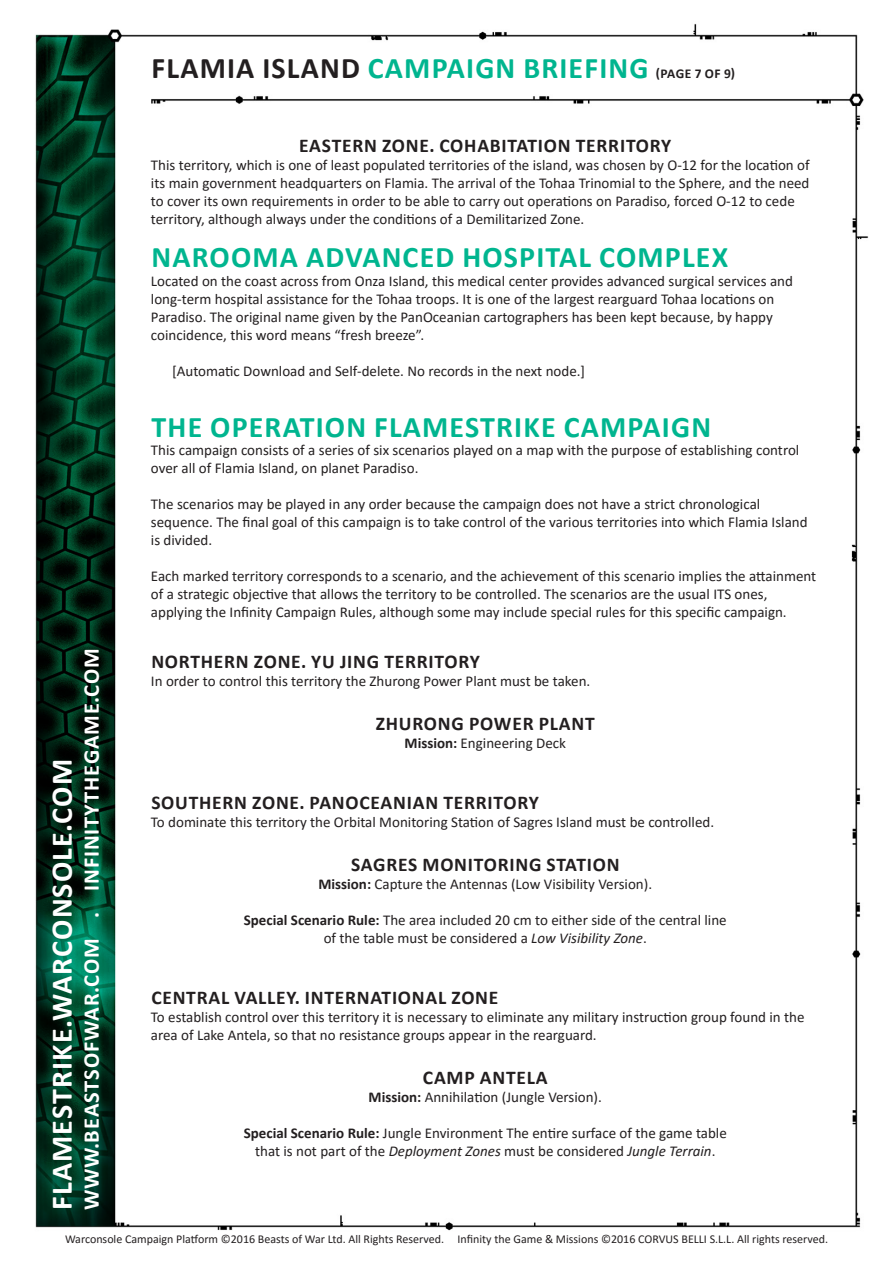
<style>
.page{position:relative;width:893px;height:1263px;background:#fff}
.page>*{position:absolute;margin:0;border:0;box-sizing:border-box;transform-origin:0 0}
.t1{font:700 30px "Calibri";letter-spacing:.04em;color:#00b58f}
.t2{font:700 30px "Calibri";letter-spacing:.04em;color:#fff}
.t3{font:700 22.5px "Calibri";letter-spacing:.04em;color:#fff}
.t4{font:700 19.5px "Calibri";letter-spacing:.04em;color:#231f20}
.t5{font:15px/18px "Calibri";color:#231f20}
.t6{font:700 13.5px "Calibri";letter-spacing:.035em;color:#231f20}
.t7{font:12px "Calibri";color:#231f20}
.s1{color:#231f20}
.s2{font-weight:700}
.s3{font-style:italic}
</style>
<div class="page">
<img style="left:35px;top:23px;width:834px;height:1208px">
<p class="t1" style="left:152px;top:47px;width:499px"><span class="s1">FLAMIA ISLAND</span> CAMPAIGN BRIEFING</p>
<p class="t6" style="left:656px;top:64px;width:81px">(PAGE 7 OF 9)</p>
<p class="t4" style="left:299px;top:132px;width:374px">EASTERN ZONE. COHABITATION TERRITORY</p>
<p class="t5" style="left:151px;top:156px;width:660px">This territory, which is one of least populated territories of the island, was chosen by O-12 for the location of its main government headquarters on Flamia. The arrival of the Tohaa Trinomial to the Sphere, and the need to cover its own requirements in order to be able to carry out operations on Paradiso, forced O-12 to cede territory, although always under the conditions of a Demilitarized Zone.</p>
<p class="t1" style="left:152px;top:236px;width:578px">NAROOMA ADVANCED HOSPITAL COMPLEX</p>
<p class="t5" style="left:151px;top:271px;width:643px">Located on the coast across from Onza Island, this medical center provides advanced surgical services and long-term hospital assistance for the Tohaa troops. It is one of the largest rearguard Tohaa locations on Paradiso. The original name given by the PanOceanian cartographers has been kept because, by happy coincidence, this word means “fresh breeze”.</p>
<p class="t5" style="left:172px;top:361px;width:414px">[Automatic Download and Self-delete. No records in the next node.]</p>
<p class="t1" style="left:152px;top:406px;width:561px">THE OPERATION FLAMESTRIKE CAMPAIGN</p>
<p class="t5" style="left:151px;top:441px;width:650px">This campaign consists of a series of six scenarios played on a map with the purpose of establishing control over all of Flamia Island, on planet Paradiso.</p>
<p class="t5" style="left:151px;top:495px;width:658px">The scenarios may be played in any order because the campaign does not have a strict chronological sequence. The final goal of this campaign is to take control of the various territories into which Flamia Island is divided.</p>
<p class="t5" style="left:151px;top:567px;width:667px">Each marked territory corresponds to a scenario, and the achievement of this scenario implies the attainment of a strategic objective that allows the territory to be controlled. The scenarios are the usual ITS ones, applying the Infinity Campaign Rules, although some may include special rules for this specific campaign.</p>
<p class="t4" style="left:151px;top:648px;width:330px">NORTHERN ZONE. YU JING TERRITORY</p>
<p class="t5" style="left:151px;top:672px;width:441px">In order to control this territory the Zhurong Power Plant must be taken.</p>
<p class="t4" style="left:376px;top:709px;width:221px">ZHURONG POWER PLANT</p>
<p class="t5" style="left:405px;top:733px;width:163px"><span class="s2">Mission:</span> Engineering Deck</p>
<h2 class="t3" style="left:75px;top:1210px;width:564px;rotate:-90deg">WWW.BEASTSOFWAR.COM . INFINITYTHEGAME.COM</h2>
<p class="t7" style="left:65px;top:1231px;width:764px">Warconsole Campaign Platform ©2016 Beasts of War Ltd. All Rights Reserved. Infinity the Game &amp; Missions ©2016 CORVUS BELLI S.L.L. All rights reserved.</p>
<h1 class="t2" style="left:40px;top:1210px;width:453px;rotate:-90deg">FLAMESTRIKE.WARCONSOLE.COM</h1>
<p class="t4" style="left:151px;top:789px;width:389px">SOUTHERN ZONE. PANOCEANIAN TERRITORY</p>
<p class="t5" style="left:151px;top:813px;width:565px">To dominate this territory the Orbital Monitoring Station of Sagres Island must be controlled.</p>
<p class="t4" style="left:351px;top:850px;width:270px">SAGRES MONITORING STATION</p>
<p class="t5" style="left:318px;top:874px;width:335px"><span class="s2">Mission:</span> Capture the Antennas (Low Visibility Version).</p>
<p class="t5" style="left:244px;top:910px;width:484px;text-align:center"><span class="s2">Special Scenario Rule:</span> The area included 20 cm to either side of the central line of the table must be considered a <span class="s3">Low Visibility Zone</span>.</p>
<p class="t4" style="left:151px;top:984px;width:349px">CENTRAL VALLEY. INTERNATIONAL ZONE</p>
<p class="t5" style="left:151px;top:1008px;width:655px">To establish control over this territory it is necessary to eliminate any military instruction group found in the area of Lake Antela, so that no resistance groups appear in the rearguard.</p>
<p class="t4" style="left:423px;top:1063px;width:126px">CAMP ANTELA</p>
<p class="t5" style="left:369px;top:1087px;width:235px"><span class="s2">Mission:</span> Annihilation (Jungle Version).</p>
<p class="t5" style="left:244px;top:1123px;width:485px"><span class="s2">Special Scenario Rule:</span> Jungle Environment The entire surface of the game table</p>
<p class="t5" style="left:255px;top:1141px;width:462px">that is not part of the <span class="s3">Deployment Zones</span> must be considered <span class="s3">Jungle Terrain</span>.</p>
</div>
